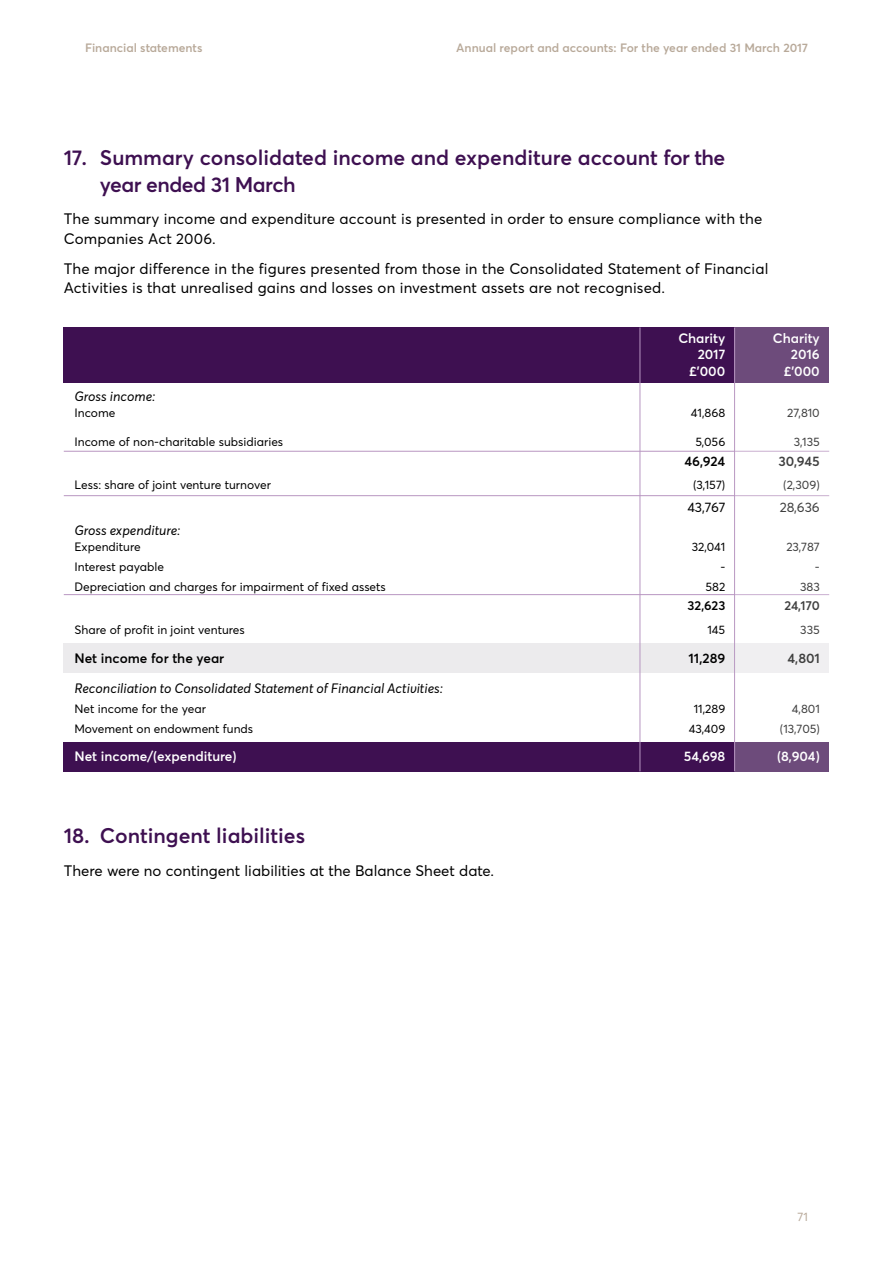
<style>
.page{position:relative;width:893px;height:1263px;background:#fff}
.page>*{position:absolute;margin:0;border:0;box-sizing:border-box;transform-origin:0 0}
.t1{font:600 21px/27px "Averta";color:#3e1051}
.t2{font:15px/19.5px "Averta";letter-spacing:.01em;color:#000}
.t3{font:italic 13.5px "Averta";color:#000}
.t4{font:600 13.5px "Averta";color:#fff}
.t5{font:600 13.5px "Averta";color:#000}
.t6{font:13.5px "Averta";letter-spacing:-.01em;color:#000}
.t7{font:600 12.75px "Averta";letter-spacing:-.005em;color:#000}
.t8{font:12px "Averta";color:#000}
.t9{font:600 12px "Averta";color:#b8a999}
.t10{font:12px "Averta";color:#b8a999}
</style>
<div class="page">
<div style="left:64px;top:742px;width:765px;height:29px;background:#3e1051"></div>
<div style="left:64px;top:643px;width:765px;height:30px;background:#ecebed"></div>
<div style="left:64px;top:327px;width:765px;height:56px;background:#3e1051"></div>
<hr style="left:734px;top:327px;width:1px;height:444px;background:#b896c1">
<hr style="left:640px;top:327px;width:1px;height:444px;background:#b896c1">
<hr style="left:64px;top:594px;width:765px;height:1px;background:#b896c1">
<hr style="left:64px;top:451px;width:765px;height:1px;background:#b896c1">
<hr style="left:64px;top:495px;width:765px;height:1px;background:#b896c1">
<svg style="left:735px;top:327px;width:95px;height:445px"></svg>
<p class="t9" style="left:85px;top:40px;width:119px">Financial statements</p>
<p class="t9" style="left:456px;top:40px;width:353px">Annual report and accounts: For the year ended 31 March 2017</p>
<h1 class="t1" style="left:100px;top:144px;width:627px;text-indent:-36px">17. Summary consolidated income and expenditure account for the year ended 31 March</h1>
<p class="t2" style="left:64px;top:209px;width:700px">The summary income and expenditure account is presented in order to ensure compliance with the<br>Companies Act 2006.</p>
<p class="t2" style="left:64px;top:259px;width:706px">The major difference in the figures presented from those in the Consolidated Statement of Financial<br>Activities is that unrealised gains and losses on investment assets are not recognised.</p>
<p class="t4" style="left:678px;top:330px;width:48px">Charity</p>
<p class="t4" style="left:773px;top:330px;width:48px">Charity</p>
<p class="t4" style="left:698px;top:346px;width:29px">2017</p>
<p class="t4" style="left:791px;top:346px;width:30px">2016</p>
<p class="t4" style="left:689px;top:362px;width:38px">£’000</p>
<p class="t4" style="left:784px;top:362px;width:38px">£’000</p>
<p class="t3" style="left:74px;top:387px;width:82px">Gross income:</p>
<p class="t8" style="left:74px;top:405px;width:43px">Income</p>
<p class="t8" style="left:691px;top:405px;width:36px">41,868</p>
<p class="t8" style="left:787px;top:405px;width:34px">27,810</p>
<p class="t8" style="left:74px;top:435px;width:210px">Income of non-charitable subsidiaries</p>
<p class="t8" style="left:695px;top:435px;width:31px">5,056</p>
<p class="t8" style="left:794px;top:435px;width:28px">3,135</p>
<p class="t5" style="left:684px;top:453px;width:42px">46,924</p>
<p class="t5" style="left:778px;top:453px;width:43px">30,945</p>
<p class="t8" style="left:74px;top:477px;width:198px">Less: share of joint venture turnover</p>
<p class="t8" style="left:693px;top:477px;width:34px">(3,157)</p>
<p class="t8" style="left:783px;top:477px;width:38px">(2,309)</p>
<p class="t6" style="left:687px;top:499px;width:40px">43,767</p>
<p class="t6" style="left:780px;top:499px;width:42px">28,636</p>
<p class="t3" style="left:74px;top:521px;width:107px">Gross expenditure:</p>
<p class="t8" style="left:74px;top:539px;width:68px">Expenditure</p>
<p class="t8" style="left:692px;top:539px;width:35px">32,041</p>
<p class="t8" style="left:786px;top:539px;width:35px">23,787</p>
<p class="t8" style="left:74px;top:559px;width:91px">Interest payable</p>
<p class="t8" style="left:720px;top:559px;width:6px">-</p>
<p class="t8" style="left:815px;top:559px;width:6px">-</p>
<p class="t8" style="left:74px;top:579px;width:313px">Depreciation and charges for impairment of fixed assets</p>
<p class="t8" style="left:705px;top:579px;width:21px">582</p>
<p class="t8" style="left:800px;top:579px;width:21px">383</p>
<p class="t7" style="left:688px;top:598px;width:39px">32,623</p>
<p class="t7" style="left:784px;top:598px;width:37px">24,170</p>
<p class="t8" style="left:74px;top:622px;width:172px">Share of profit in joint ventures</p>
<p class="t8" style="left:707px;top:622px;width:19px">145</p>
<p class="t8" style="left:800px;top:622px;width:21px">335</p>
<p class="t5" style="left:74px;top:650px;width:151px">Net income for the year</p>
<p class="t5" style="left:689px;top:650px;width:38px">11,289</p>
<p class="t5" style="left:788px;top:650px;width:34px">4,801</p>
<p class="t3" style="left:74px;top:680px;width:370px">Reconciliation to Consolidated Statement of Financial Activities:</p>
<p class="t8" style="left:74px;top:701px;width:133px">Net income for the year</p>
<p class="t8" style="left:694px;top:701px;width:33px">11,289</p>
<p class="t8" style="left:792px;top:701px;width:29px">4,801</p>
<p class="t8" style="left:74px;top:721px;width:180px">Movement on endowment funds</p>
<p class="t8" style="left:689px;top:721px;width:38px">43,409</p>
<p class="t8" style="left:780px;top:721px;width:41px">(13,705)</p>
<p class="t4" style="left:74px;top:748px;width:164px">Net income/(expenditure)</p>
<p class="t4" style="left:684px;top:748px;width:43px">54,698</p>
<p class="t4" style="left:777px;top:748px;width:44px">(8,904)</p>
<h1 class="t1" style="left:64px;top:822px;width:243px">18. Contingent liabilities</h1>
<p class="t2" style="left:64px;top:860px;width:432px">There were no contingent liabilities at the Balance Sheet date.</p>
<p class="t10" style="left:797px;top:1209px;width:12px">71</p>
</div>
